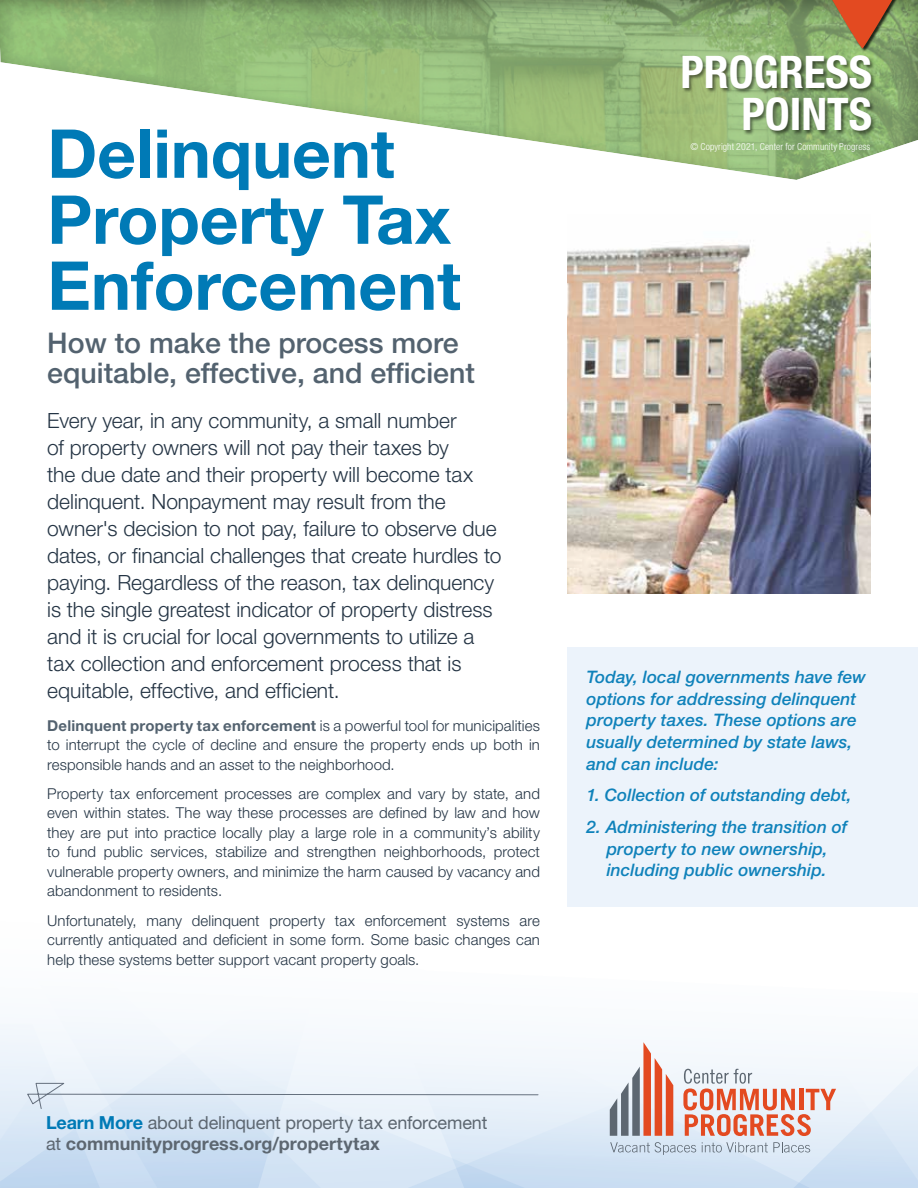
<style>
.page{position:relative;width:918px;height:1188px;background:#fff}
.page>*{position:absolute;margin:0;border:0;box-sizing:border-box;transform-origin:0 0}
.Main_Title{font:700 67.5px/66px "Helvetica Neue LT Std";color:#007ab6}
.t1{font:700 condensed 45px/42px "Helvetica Neue LT Std";color:#fff;text-align:right}
.Main_Title_Sub_Head{font:500 28.5px/30px "Helvetica Neue LT Std";color:#53626f}
.Body_text_1b{font:300 21px/27px "Helvetica Neue LT Std";color:#243444}
.Need_Help_2{font:18px/21px "Helvetica Neue LT Std";letter-spacing:-.01em;color:#5d6771}
.t2{font:italic 500 17.25px/21.8px "Helvetica Neue LT Std";letter-spacing:.005em;color:#007ab6}
.Body_Text_2b{font:300 15px/19.5px "Helvetica Neue LT Std";letter-spacing:.005em;color:#243444;text-align:justify}
.t3{font:300 condensed 9.75px "Helvetica Neue LT Std";letter-spacing:.01em;color:#fff}
.s1{font-weight:700;color:#53626f}
.s2{font-weight:700;color:#007ab6}
.s3{font-weight:700}
</style>
<div class="page">
<svg style="left:562px;top:1050px;width:48px;height:138px"></svg>
<svg style="left:61px;top:1021px;width:501px;height:167px;fill:#f0f6fb"></svg>
<img style="left:567px;top:242px;width:304px;height:352px">
<div style="left:0;top:0;width:918px;height:181px;background:#000;opacity:.35"></div>
<div style="left:567px;top:647px;width:351px;height:260px;background:#ecf3fb"></div>
<svg style="left:610px;top:1042px;width:308px;height:146px"></svg>
<svg style="left:0;top:1024px;width:539px;height:164px"></svg>
<div style="left:821px;top:0;width:87px;height:52px;background:#000;opacity:.75"></div>
<svg style="left:821px;top:0;width:83px;height:49px;background:#a37f4c"></svg>
<div style="left:682px;top:55px;width:194px;height:81px;background:#000;opacity:.5"></div>
<p class="Main_Title" style="left:47px;top:119px;width:415px">Delinquent<br>Property Tax<br>Enforcement</p>
<p class="Main_Title_Sub_Head" style="left:47px;top:328px;width:429px">How to make the process more equitable, effective, and efficient</p>
<p class="Body_text_1b" style="left:47px;top:406px;width:456px">Every year, in any community, a small number<br>of property owners will not pay their taxes by<br>the due date and their property will become tax delinquent. Nonpayment may result from the owner's decision to not pay, failure to observe due dates, or financial challenges that create hurdles to paying. Regardless of the reason, tax delinquency is the single greatest indicator of property distress and it is crucial for local governments to utilize a tax collection and enforcement process that is equitable, effective, and efficient.</p>
<p class="Body_Text_2b" style="left:47px;top:715px;width:494px"><span class="s1">Delinquent property tax enforcement</span> is a powerful tool for municipalities to interrupt the cycle of decline and ensure the property ends up both in responsible hands and an asset to the neighborhood.</p>
<p class="Body_Text_2b" style="left:47px;top:783px;width:494px">Property tax enforcement processes are complex and vary by state, and even within states. The way these processes are defined by law and how they are put into practice locally play a large role in a community’s ability to fund public services, stabilize and strengthen neighborhoods, protect vulnerable property owners, and minimize the harm caused by vacancy and abandonment to residents.</p>
<p class="Body_Text_2b" style="left:47px;top:910px;width:494px">Unfortunately, many delinquent property tax enforcement systems are currently antiquated and deficient in some form. Some basic changes can help these systems better support vacant property goals.</p>
<h2 class="t1" style="left:680px;top:51px;width:193px">PROGRESS<br>POINTS</h2>
<p class="t3" style="left:690px;top:141px;width:181px">© Copyright 2021, Center for Community Progress</p>
<p class="t2" style="left:586px;top:666px;width:281px">Today, local governments have few options for addressing delinquent property taxes. These options are usually determined by state laws, and can include:</p>
<p class="t2" style="left:586px;top:784px;width:267px">1. Collection of outstanding debt,</p>
<p class="t2" style="left:586px;top:816px;width:262px;text-align:center">2. Administering the transition of property to new ownership, including public ownership.</p>
<p class="Need_Help_2" style="left:46px;top:1112px;width:443px"><span class="s2">Learn More</span> about delinquent property tax enforcement at <span class="s3">communityprogress.org/propertytax</span></p>
</div>
